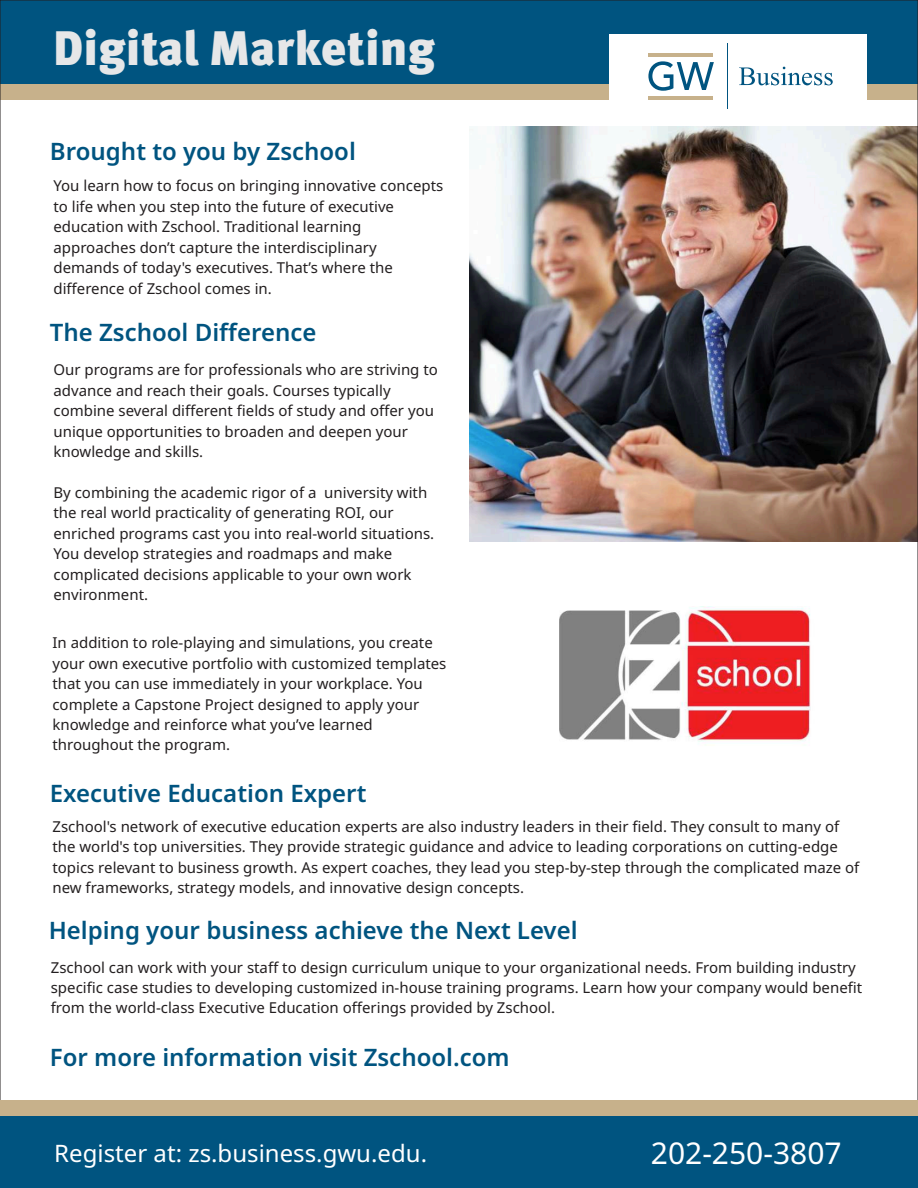
<style>
.page{position:relative;width:918px;height:1188px;background:#fff}
.page>*{position:absolute;margin:0;border:0;box-sizing:border-box;transform-origin:0 0}
.t1{font:900 48.45px "Meta Pro";color:#e6e7e8}
.t2{font:30px "Noto Sans";color:#fff}
.t3{font:600 24px "Noto Sans";color:#005480}
.t4{font:24px "Noto Sans";color:#fff}
.t5{font:15px/20.4px "Noto Sans";color:#231f20}
</style>
<div class="page">
<img style="left:469px;top:126px;width:447px;height:416px">
<img style="left:559px;top:607px;width:252px;height:135px">
<div style="left:0;top:39px;width:918px;height:61px;background:#c7b18b"></div>
<div style="left:0;top:0;width:918px;height:84px;background:#005480"></div>
<div style="left:609px;top:34px;width:258px;height:82px;background:#fff"></div>
<svg style="left:648px;top:61px;width:66px;height:30px"></svg>
<hr style="left:648px;top:53px;width:65px;height:4px;background:#c7b18b">
<hr style="left:648px;top:96px;width:65px;height:4px;background:#c7b18b">
<svg style="left:739px;top:67px;width:94px;height:18px"></svg>
<hr style="left:727px;top:44px;width:1px;height:65px;background:#005480">
<div style="left:0;top:1100px;width:918px;height:85px;background:#c7b18b"></div>
<div style="left:0;top:1116px;width:918px;height:72px;background:#005480"></div>
<h1 class="t1" style="left:53px;top:29px;width:383px">Digital Marketing</h1>
<h3 class="t3" style="left:50px;top:134px;width:308px">Brought to you by Zschool</h3>
<p class="t5" style="left:53px;top:175px;width:391px">You learn how to focus on bringing innovative concepts to life when you step into the future of executive education with Zschool. Traditional learning approaches don’t capture the interdisciplinary demands of today's executives. That’s where the difference of Zschool comes in.</p>
<h3 class="t3" style="left:50px;top:316px;width:268px">The Zschool Difference</h3>
<p class="t5" style="left:53px;top:359px;width:386px">Our programs are for professionals who are striving to advance and reach their goals. Courses typically combine several different fields of study and offer you unique opportunities to broaden and deepen your knowledge and skills.</p>
<p class="t5" style="left:53px;top:482px;width:382px">By combining the academic rigor of a university with the real world practicality of generating ROI, our enriched programs cast you into real-world situations.<br>You develop strategies and roadmaps and make complicated decisions applicable to your own work environment.</p>
<p class="t5" style="left:52px;top:632px;width:396px">In addition to role-playing and simulations, you create your own executive portfolio with customized templates that you can use immediately in your workplace. You complete a Capstone Project designed to apply your knowledge and reinforce what you’ve learned throughout the program.</p>
<h3 class="t3" style="left:50px;top:776px;width:318px">Executive Education Expert</h3>
<p class="t5" style="left:52px;top:816px;width:808px">Zschool's network of executive education experts are also industry leaders in their field. They consult to many of the world's top universities. They provide strategic guidance and advice to leading corporations on cutting-edge topics relevant to business growth. As expert coaches, they lead you step-by-step through the complicated maze of new frameworks, strategy models, and innovative design concepts.</p>
<h3 class="t3" style="left:49px;top:913px;width:530px">Helping your business achieve the Next Level</h3>
<p class="t5" style="left:51px;top:957px;width:813px">Zschool can work with your staff to design curriculum unique to your organizational needs. From building industry specific case studies to developing customized in-house training programs. Learn how your company would benefit from the world-class Executive Education offerings provided by Zschool.</p>
<h3 class="t3" style="left:50px;top:1040px;width:461px">For more information visit Zschool.com</h3>
<h3 class="t4" style="left:54px;top:1136px;width:374px">Register at: zs.business.gwu.edu.</h3>
<h2 class="t2" style="left:651px;top:1132px;width:192px">202-250-3807</h2>
</div>
